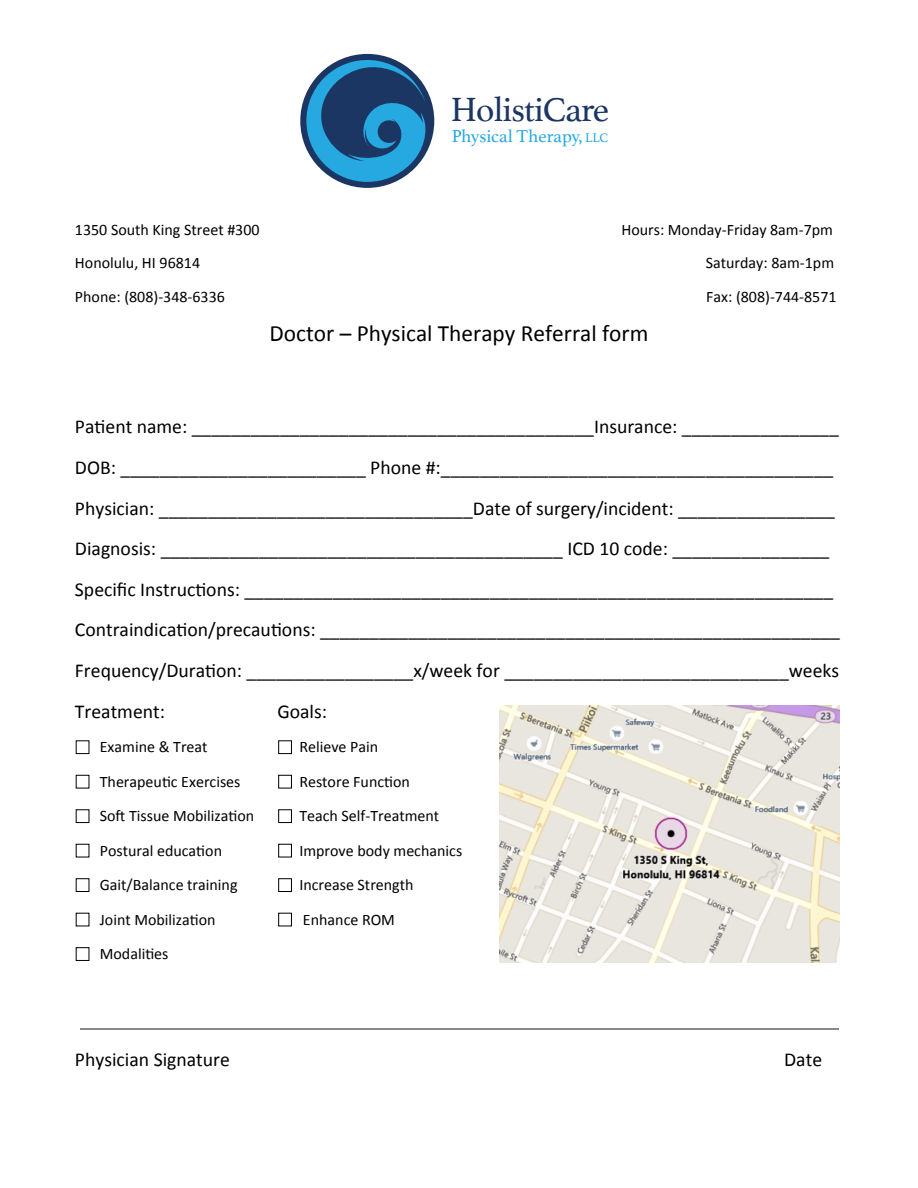
<style>
.page{position:relative;width:918px;height:1188px;background:#fff}
.page>*{position:absolute;margin:0;border:0;box-sizing:border-box;transform-origin:0 0}
.t1{font:35.25px "Athelas";letter-spacing:-.025em;color:#1c3664}
.t2{font:23.4px "Calibri";color:#000}
.t3{font:19.65px/40.7px "Calibri";color:#000}
.t4{font:18.15px "Athelas";color:#26a9e0}
.t5{font:16.05px "Calibri";color:#000}
.s1{font-size:13.05px}
</style>
<div class="page">
<hr style="left:80px;top:1028px;width:758px;height:1px;background:#888">
<div style="left:300px;top:54px;width:134px;height:134px;background:#1c3664;border-radius:50%"></div>
<svg style="left:306px;top:58px;width:123px;height:130px"></svg>
<img style="left:499px;top:705px;width:341px;height:257px">
<div style="left:76px;top:740px;width:13px;height:14px;border:1px solid #000"></div>
<div style="left:76px;top:775px;width:13px;height:13px;border:1px solid #000"></div>
<div style="left:76px;top:809px;width:13px;height:14px;border:1px solid #000"></div>
<div style="left:76px;top:878px;width:13px;height:14px;border:1px solid #000"></div>
<div style="left:76px;top:947px;width:13px;height:14px;border:1px solid #000"></div>
<div style="left:278px;top:740px;width:14px;height:14px;border:1px solid #000"></div>
<div style="left:278px;top:775px;width:14px;height:13px;border:1px solid #000"></div>
<div style="left:278px;top:809px;width:14px;height:14px;border:1px solid #000"></div>
<div style="left:278px;top:878px;width:14px;height:14px;border:1px solid #000"></div>
<div style="left:278px;top:913px;width:14px;height:13px;border:1px solid #000"></div>
<div style="left:278px;top:844px;width:14px;height:13px;border:1px solid #000"></div>
<h1 class="t1" style="left:451px;top:81px;width:160px">HolistiCare</h1>
<p class="t4" style="left:452px;top:122px;width:158px">Physical Therapy, <span class="s1">LLC</span></p>
<p class="t5" style="left:75px;top:220px;width:186px">1350 South King Street #300</p>
<p class="t5" style="left:621px;top:220px;width:213px">Hours: Monday-Friday 8am-7pm</p>
<p class="t5" style="left:75px;top:253px;width:127px">Honolulu, HI 96814</p>
<p class="t5" style="left:706px;top:253px;width:130px">Saturday: 8am-1pm</p>
<p class="t5" style="left:75px;top:286px;width:152px">Phone: (808)-348-6336</p>
<p class="t5" style="left:706px;top:286px;width:132px">Fax: (808)-744-8571</p>
<p class="t2" style="left:270px;top:319px;width:380px">Doctor – Physical Therapy Referral form</p>
<p class="t3" style="left:75px;top:405px;width:767px">Patient name: _________________________________________Insurance: ________________ DOB: _________________________ Phone #:________________________________________ Physician: ________________________________Date of surgery/incident: ________________ Diagnosis: _________________________________________ ICD 10 code: ________________ Specific Instructions: ____________________________________________________________ Contraindication/precautions: _____________________________________________________ Frequency/Duration: _________________x/week for _____________________________weeks Treatment:</p>
<p class="t3" style="left:277px;top:690px;width:51px">Goals:</p>
<p class="t5" style="left:100px;top:737px;width:109px">Examine &amp; Treat</p>
<p class="t5" style="left:299px;top:737px;width:80px">Relieve Pain</p>
<p class="t5" style="left:100px;top:771px;width:142px">Therapeutic Exercises</p>
<p class="t5" style="left:299px;top:771px;width:112px">Restore Function</p>
<p class="t5" style="left:100px;top:806px;width:156px">Soft Tissue Mobilization</p>
<p class="t5" style="left:299px;top:806px;width:141px">Teach Self-Treatment</p>
<p class="t5" style="left:100px;top:840px;width:124px">Postural education</p>
<p class="t5" style="left:299px;top:840px;width:164px">Improve body mechanics</p>
<p class="t5" style="left:100px;top:875px;width:139px">Gait/Balance training</p>
<p class="t5" style="left:299px;top:875px;width:116px">Increase Strength</p>
<p class="t5" style="left:100px;top:909px;width:117px">Joint Mobilization</p>
<p class="t5" style="left:303px;top:909px;width:94px">Enhance ROM</p>
<p class="t5" style="left:100px;top:944px;width:70px">Modalities</p>
<p class="t3" style="left:75px;top:1038px;width:156px">Physician Signature</p>
<p class="t3" style="left:784px;top:1038px;width:39px">Date</p>
</div>
